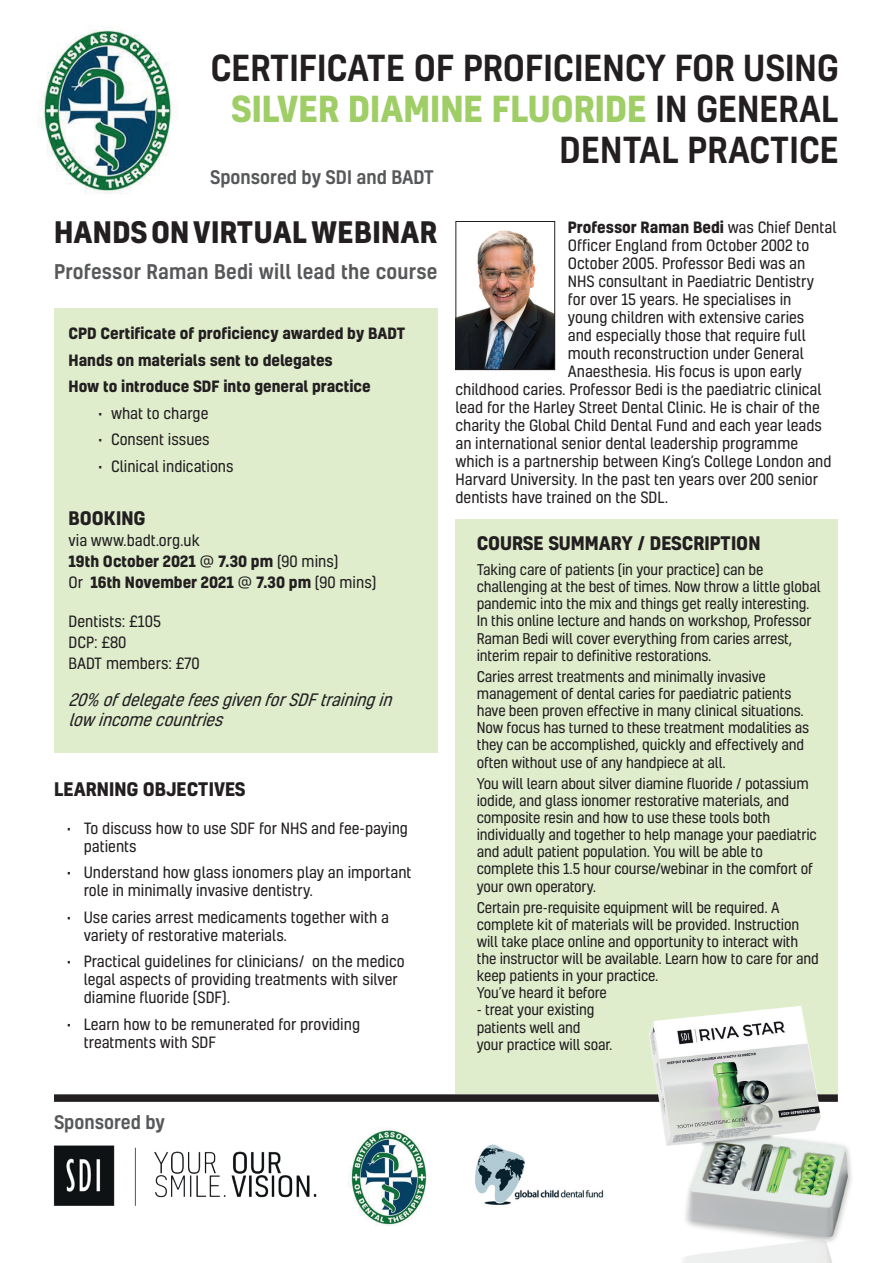
<style>
.page{position:relative;width:893px;height:1263px;background:#fff}
.page>*{position:absolute;margin:0;border:0;box-sizing:border-box;transform-origin:0 0}
.t1{font:500 34.5px/41.4px "Kelson";color:#231f20;text-align:right}
.t2{font:700 28.5px "Kelson";letter-spacing:.01em;color:#231f20}
.t3{font:500 19.5px "Kelson";letter-spacing:.01em;color:#57585a}
.t4{font:700 18px "Kelson";color:#231f20}
.t5{font:500 18px "Kelson";color:#57585a}
.t6{font:italic 16.5px/19.8px "Kelson";color:#231f20}
.t7{font:15px/18px "Kelson";color:#231f20}
.t8{font:700 15px/26.5px "Kelson";color:#231f20}
.t9{font:14.25px/17.1px "Kelson";letter-spacing:-.01em;color:#231f20}
.s1{font-weight:700;color:#9fce66}
.s2{font-weight:400}
</style>
<div class="page">
<div style="left:54px;top:309px;width:383px;height:444px;background:#dfedcd"></div>
<div style="left:455px;top:519px;width:383px;height:575px;background:#dfedcd"></div>
<img style="left:38px;top:30px;width:134px;height:164px">
<img style="left:348px;top:1127px;width:79px;height:99px">
<img style="left:457px;top:230px;width:96px;height:138px">
<div style="left:455px;top:221px;width:100px;height:149px;border:1px solid #231f20"></div>
<img style="left:53px;top:1145px;width:264px;height:61px">
<img style="left:475px;top:1144px;width:129px;height:61px">
<div style="left:54px;top:1094px;width:784px;height:8px;background:#231f20"></div>
<img style="left:622px;top:1005px;width:230px;height:258px">
<h1 class="t1" style="left:210px;top:46px;width:630px">CERTIFICATE OF PROFICIENCY FOR USING<br><span class="s1">SILVER DIAMINE FLUORIDE</span> IN GENERAL<br>DENTAL PRACTICE</h1>
<p class="t5" style="left:210px;top:165px;width:226px">Sponsored by SDI and BADT</p>
<h2 class="t2" style="left:54px;top:212px;width:385px">HANDS ON VIRTUAL WEBINAR</h2>
<h3 class="t3" style="left:54px;top:258px;width:385px">Professor Raman Bedi will lead the course</h3>
<p class="t8" style="left:69px;top:320px;width:338px">CPD Certificate of proficiency awarded by BADT<br>Hands on materials sent to delegates<br>How to introduce SDF into general practice</p>
<p class="t7" style="left:98px;top:404px;width:112px">• what to charge</p>
<p class="t7" style="left:98px;top:430px;width:113px">• Consent issues</p>
<p class="t7" style="left:98px;top:457px;width:137px">• Clinical indications</p>
<p class="t4" style="left:69px;top:505px;width:78px">BOOKING</p>
<p class="t8" style="left:69px;top:529px;width:309px;line-height:21px"><span class="s2">via www.badt.org.uk<br></span>19th October 2021 <span class="s2">@</span> 7.30 pm <span class="s2">(90 mins)<br>Or</span> 16th November 2021 <span class="s2">@</span> 7.30 pm <span class="s2">(90 mins)</span></p>
<p class="t7" style="left:69px;top:610px;width:133px;line-height:21px">Dentists: £105<br>DCP: £80<br>BADT members: £70</p>
<p class="t6" style="left:69px;top:690px;width:331px">20% ofdelegatefeesgivenforSDFtrainingin low incomecountries</p>
<p class="t4" style="left:54px;top:776px;width:193px">LEARNING OBJECTIVES</p>
<p class="t7" style="left:84px;top:819px;width:326px;text-indent:-17px">• To discuss how to use SDF for NHS and fee-paying patients</p>
<p class="t7" style="left:84px;top:863px;width:329px;text-indent:-17px">• Understand how glass ionomers play an important role in minimally invasive dentistry.</p>
<p class="t7" style="left:84px;top:908px;width:307px;text-indent:-17px">• Use caries arrest medicaments together with a variety of restorative materials.</p>
<p class="t7" style="left:84px;top:952px;width:322px;text-indent:-17px">• Practical guidelines for clinicians/ on the medico legal aspects of providing treatments with silver diamine fluoride (SDF).</p>
<p class="t7" style="left:84px;top:1015px;width:278px;text-indent:-17px">• Learn how to be remunerated for providing treatments with SDF</p>
<p class="t8" style="left:568px;top:213px;width:270px">Professor Raman Bedi <span class="s2">was Chief Dental</span></p>
<p class="t7" style="left:568px;top:236px;width:243px">Officer England from October 2002 to</p>
<p class="t7" style="left:568px;top:254px;width:239px">October 2005. Professor Bedi was an</p>
<p class="t7" style="left:568px;top:272px;width:248px">NHS consultant in Paediatric Dentistry</p>
<p class="t7" style="left:568px;top:290px;width:225px">for over 15 years. He specialises in</p>
<p class="t7" style="left:568px;top:308px;width:238px">young children with extensive caries</p>
<p class="t7" style="left:568px;top:326px;width:240px">and especially those that require full</p>
<p class="t7" style="left:568px;top:344px;width:238px">mouth reconstruction under General</p>
<p class="t7" style="left:568px;top:362px;width:236px">Anaesthesia. His focus is upon early</p>
<p class="t7" style="left:455px;top:380px;width:368px">childhood caries. Professor Bedi is the paediatric clinical</p>
<p class="t7" style="left:455px;top:398px;width:366px">lead for the Harley Street Dental Clinic. He is chair of the</p>
<p class="t7" style="left:455px;top:416px;width:368px">charity the Global Child Dental Fund and each year leads</p>
<p class="t7" style="left:455px;top:434px;width:344px">an international senior dental leadership programme</p>
<p class="t7" style="left:455px;top:452px;width:378px">which is a partnership between King’s College London and</p>
<p class="t7" style="left:455px;top:470px;width:364px">Harvard University. In the past ten years over 200 senior</p>
<p class="t7" style="left:455px;top:488px;width:215px">dentists have trained on the SDL.</p>
<p class="t4" style="left:477px;top:530px;width:285px">COURSE SUMMARY / DESCRIPTION</p>
<p class="t9" style="left:477px;top:561px;width:345px">Taking care of patients (in your practice) can be challenging at the best of times. Now throw a little global pandemic into the mix and things get really interesting.<br>In this online lecture and hands on workshop, Professor Raman Bedi will cover everything from caries arrest, interim repair to definitive restorations.</p>
<p class="t9" style="left:477px;top:668px;width:334px">Caries arrest treatments and minimally invasive management of dental caries for paediatric patients have been proven effective in many clinical situations.<br>Now focus has turned to these treatment modalities as they can be accomplished, quickly and effectively and often without use of any handpiece at all.</p>
<p class="t9" style="left:477px;top:775px;width:342px">You will learn about silver diamine fluoride / potassium iodide, and glass ionomer restorative materials, and composite resin and how to use these tools both individually and together to help manage your paediatric and adult patient population. You will be able to complete this 1.5 hour course/webinar in the comfort of your own operatory.</p>
<p class="t9" style="left:477px;top:898px;width:344px">Certain pre-requisite equipment will be required. A complete kit of materials will be provided. Instruction will take place online and opportunity to interact with the instructor will be available. Learn how to care for and keep patients in your practice.<br>You’ve heard it before</p>
<p class="t9" style="left:477px;top:1001px;width:137px">- treat your existing patients well and<br>your practice will soar.</p>
<p class="t5" style="left:54px;top:1110px;width:113px">Sponsored by</p>
</div>
